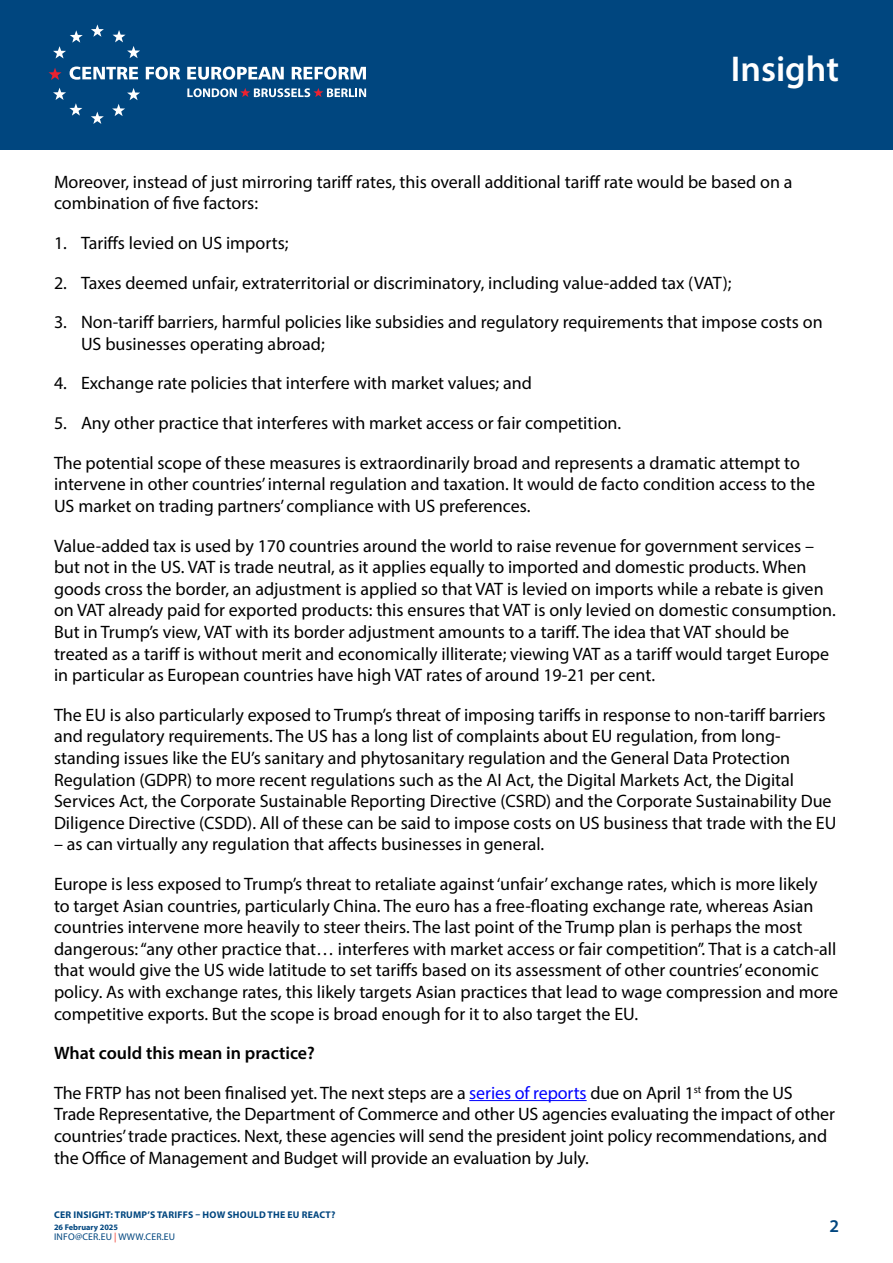
<style>
.page{position:relative;width:893px;height:1263px;background:#fff}
.page>*{position:absolute;margin:0;border:0;box-sizing:border-box;transform-origin:0 0}
.t1{font:600 36px "Myriad Pro";color:#fff}
.t2{font:18px/21.6px "Myriad Pro";color:#000}
.t3{font:600 18px "Myriad Pro";color:#000}
.t4{font:600 18px "Myriad Pro";color:#00467f}
.t5{font:700 9.75px "Myriad Pro";letter-spacing:.02em;color:#00467f}
.t6{font:9.75px "Myriad Pro";letter-spacing:.02em;color:#00467f}
.t7{font:700 8.25px "Myriad Pro";color:#00467f}
.s1{color:#00f}
.s2{color:#ee3124}
</style>
<div class="page">
<hr style="left:469px;top:1100px;width:118px;height:1px;background:#00f">
<div style="left:0;top:0;width:893px;height:150px;background:#00467f"></div>
<svg style="left:91px;top:24px;width:13px;height:13px"></svg>
<svg style="left:113px;top:30px;width:27px;height:28px"></svg>
<svg style="left:112px;top:88px;width:28px;height:28px"></svg>
<svg style="left:91px;top:112px;width:13px;height:12px"></svg>
<svg style="left:53px;top:88px;width:29px;height:28px"></svg>
<svg style="left:53px;top:30px;width:30px;height:28px"></svg>
<svg style="left:49px;top:68px;width:13px;height:12px"></svg>
<svg style="left:70px;top:67px;width:68px;height:13px"></svg>
<svg style="left:146px;top:67px;width:34px;height:13px"></svg>
<svg style="left:187px;top:67px;width:97px;height:13px"></svg>
<svg style="left:292px;top:67px;width:74px;height:13px"></svg>
<svg style="left:187px;top:88px;width:179px;height:9px"></svg>
<h1 class="t1" style="left:731px;top:46px;width:110px">Insight</h1>
<p class="t2" style="left:54px;top:171px;width:740px">Moreover, instead of just mirroring tariff rates, this overall additional tariff rate would be based on a combination of five factors:</p>
<p class="t2" style="left:54px;top:232px;width:236px">1. Tariffs levied on US imports;</p>
<p class="t2" style="left:54px;top:272px;width:679px">2. Taxes deemed unfair, extraterritorial or discriminatory, including value-added tax (VAT);</p>
<p class="t2" style="left:81px;top:311px;width:743px;text-indent:-27px">3. Non-tariff barriers, harmful policies like subsidies and regulatory requirements that impose costs on<br>US businesses operating abroad;</p>
<p class="t2" style="left:54px;top:372px;width:479px">4. Exchange rate policies that interfere with market values; and</p>
<p class="t2" style="left:54px;top:412px;width:569px">5. Any other practice that interferes with market access or fair competition.</p>
<p class="t2" style="left:54px;top:452px;width:763px">The potential scope of these measures is extraordinarily broad and represents a dramatic attempt to intervene in other countries’ internal regulation and taxation. It would de facto condition access to the<br>US market on trading partners’ compliance with US preferences.</p>
<p class="t2" style="left:54px;top:534px;width:783px">Value-added tax is used by 170 countries around the world to raise revenue for government services – but not in the US. VAT is trade neutral, as it applies equally to imported and domestic products. When goods cross the border, an adjustment is applied so that VAT is levied on imports while a rebate is given on VAT already paid for exported products: this ensures that VAT is only levied on domestic consumption.<br>But in Trump’s view, VAT with its border adjustment amounts to a tariff. The idea that VAT should be treated as a tariff is without merit and economically illiterate; viewing VAT as a tariff would target Europe in particular as European countries have high VAT rates of around 19-21 per cent.</p>
<p class="t2" style="left:54px;top:704px;width:784px">The EU is also particularly exposed to Trump’s threat of imposing tariffs in response to non-tariff barriers and regulatory requirements. The US has a long list of complaints about EU regulation, from long&shy;standing issues like the EU’s sanitary and phytosanitary regulation and the General Data Protection Regulation (GDPR) to more recent regulations such as the AI Act, the Digital Markets Act, the Digital Services Act, the Corporate Sustainable Reporting Directive (CSRD) and the Corporate Sustainability Due Diligence Directive (CSDD). All of these can be said to impose costs on US business that trade with the EU</p>
<p class="t2" style="left:54px;top:824px;width:765px;line-height:39.6px">– as can virtually any regulation that affects businesses in general.<br>Europe is less exposed to Trump’s threat to retaliate against ‘unfair’ exchange rates, which is more likely</p>
<p class="t2" style="left:54px;top:894px;width:786px">to target Asian countries, particularly China. The euro has a free-floating exchange rate, whereas Asian countries intervene more heavily to steer theirs. The last point of the Trump plan is perhaps the most dangerous: “any other practice that… interferes with market access or fair competition”. That is a catch-all that would give the US wide latitude to set tariffs based on its assessment of other countries’ economic policy. As with exchange rates, this likely targets Asian practices that lead to wage compression and more competitive exports. But the scope is broad enough for it to also target the EU.</p>
<p class="t3" style="left:54px;top:1042px;width:262px">What could this mean in practice?</p>
<p class="t2" style="left:54px;top:1082px;width:783px">The FRTP has not been finalised yet. The next steps are a <span class="s1">series of reports</span> due on April 1<sup>st</sup> from the US Trade Representative, the Department of Commerce and other US agencies evaluating the impact of other countries’ trade practices. Next, these agencies will send the president joint policy recommendations, and the Office of Management and Budget will provide an evaluation by July.</p>
<p class="t5" style="left:54px;top:1208px;width:283px">CER INSIGHT: TRUMP’S TARIFFS – HOW SHOULD THE EU REACT?</p>
<p class="t7" style="left:54px;top:1222px;width:66px">26 February 2025</p>
<p class="t6" style="left:54px;top:1231px;width:123px">INFO@CER.EU <span class="s2">|</span> WWW.CER.EU</p>
<p class="t4" style="left:829px;top:1215px;width:11px">2</p>
</div>
